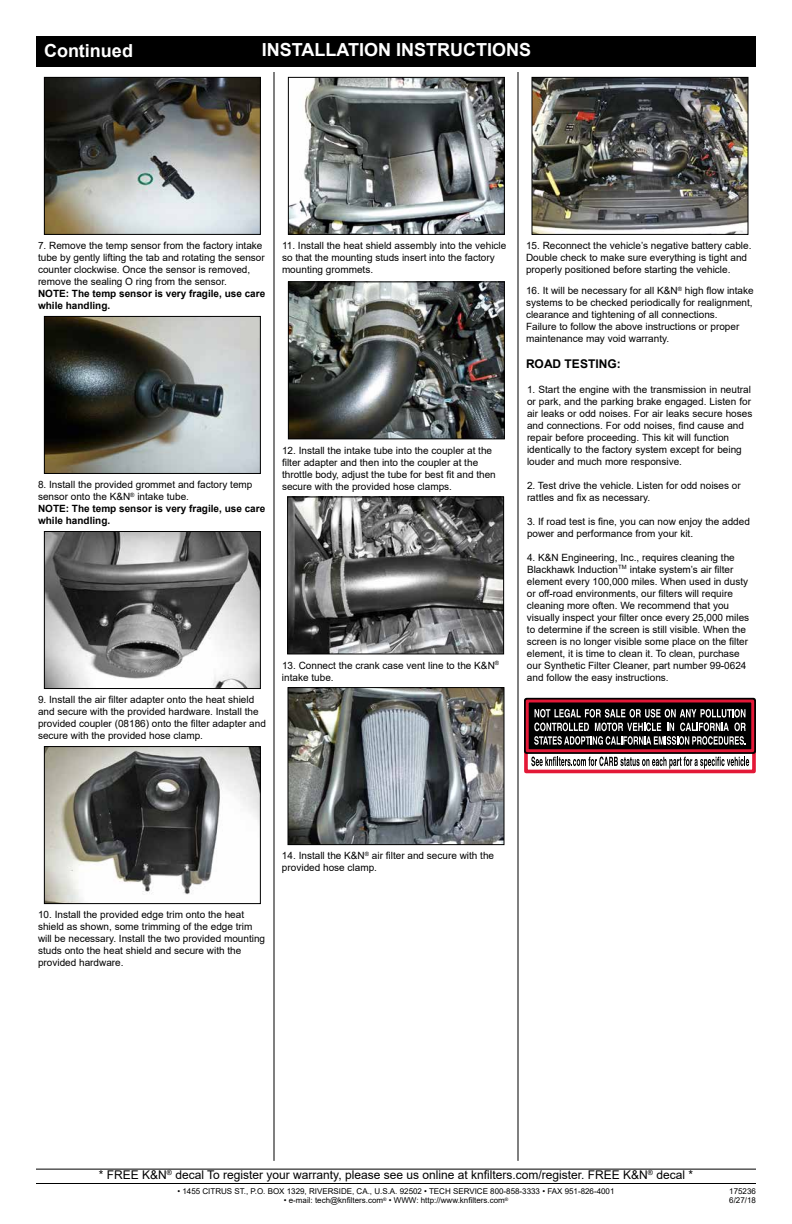
<style>
.page{position:relative;width:792px;height:1224px;background:#fff}
.page>*{position:absolute;margin:0;border:0;box-sizing:border-box;transform-origin:0 0}
.t1{font:700 18px "Arial";color:#fff}
.t2{font:12px "Arial";color:#000}
.t3{font:700 12px "Arial";color:#000}
.t4{font:10px/12px "Arial";color:#000}
.t5{font:700 10px/12px "Arial";color:#000}
.t6{font:8px/9.6px "Arial";color:#000}
.s1{font-weight:700}
</style>
<div class="page">
<div style="left:36px;top:36px;width:720px;height:31px;background:#000"></div>
<hr style="left:36px;top:1183px;width:720px;height:1px;background:#000">
<hr style="left:274px;top:72px;width:1px;height:1089px;background:#000">
<hr style="left:518px;top:72px;width:1px;height:1089px;background:#000">
<hr style="left:36px;top:1169px;width:720px;height:1px;background:#000">
<div style="left:524px;top:745px;width:232px;height:28px;border:4px solid #e31837"></div>
<div style="left:526px;top:700px;width:228px;height:51px;background:#000"></div>
<div style="left:524px;top:698px;width:232px;height:56px;border:5px solid #000"></div>
<div style="left:526px;top:700px;width:228px;height:52px;border:3px solid #e31837"></div>
<svg style="left:531px;top:757px;width:218px;height:12px"></svg>
<svg style="left:534px;top:709px;width:212px;height:36px"></svg>
<img style="left:46px;top:79px;width:213px;height:154px">
<div style="left:44px;top:77px;width:217px;height:158px;border:1px solid #000"></div>
<img style="left:46px;top:318px;width:213px;height:154px">
<div style="left:44px;top:316px;width:217px;height:158px;border:1px solid #000"></div>
<img style="left:46px;top:533px;width:213px;height:154px">
<div style="left:44px;top:531px;width:217px;height:158px;border:1px solid #000"></div>
<img style="left:46px;top:748px;width:213px;height:154px">
<div style="left:44px;top:746px;width:217px;height:158px;border:1px solid #000"></div>
<img style="left:290px;top:79px;width:213px;height:154px">
<div style="left:288px;top:77px;width:217px;height:158px;border:1px solid #000"></div>
<img style="left:290px;top:284px;width:213px;height:153px">
<div style="left:288px;top:282px;width:217px;height:157px;border:1px solid #000"></div>
<img style="left:289px;top:499px;width:213px;height:153px">
<div style="left:287px;top:497px;width:217px;height:157px;border:1px solid #000"></div>
<img style="left:290px;top:689px;width:212px;height:154px">
<div style="left:288px;top:687px;width:216px;height:158px;border:1px solid #000"></div>
<img style="left:534px;top:79px;width:212px;height:154px">
<div style="left:532px;top:77px;width:216px;height:158px;border:1px solid #000"></div>
<h1 class="t1" style="left:44px;top:38px;width:90px">Continued</h1>
<h1 class="t1" style="left:262px;top:37px;width:271px">INSTALLATION INSTRUCTIONS</h1>
<p class="t4" style="left:38px;top:239px;width:228px">7. Remove the temp sensor from the factory intake tube by gently lifting the tab and rotating the sensor counter clockwise. Once the sensor is removed, remove the sealing O ring from the sensor.</p>
<p class="t5" style="left:38px;top:288px;width:229px">NOTE: The temp sensor is very fragile, use care while handling.</p>
<p class="t4" style="left:282px;top:239px;width:226px">11. Install the heat shield assembly into the vehicle so that the mounting studs insert into the factory mounting grommets.</p>
<p class="t4" style="left:38px;top:479px;width:229px">8. Install the provided grommet and factory temp sensor onto the K&amp;N<sup>®</sup> intake tube.<br><span class="s1">NOTE: The temp sensor is very fragile, use care while handling.</span></p>
<p class="t4" style="left:282px;top:444px;width:215px">12. Install the intake tube into the coupler at the filter adapter and then into the coupler at the throttle body, adjust the tube for best fit and then secure with the provided hose clamps.</p>
<p class="t4" style="left:38px;top:694px;width:229px">9. Install the air filter adapter onto the heat shield and secure with the provided hardware. Install the provided coupler (08186) onto the filter adapter and secure with the provided hose clamp.</p>
<p class="t4" style="left:282px;top:659px;width:219px">13. Connect the crank case vent line to the K&amp;N<sup>® </sup>intake tube.</p>
<p class="t4" style="left:526px;top:239px;width:227px">15. Reconnect the vehicle’s negative battery cable.<br>Double check to make sure everything is tight and properly positioned before starting the vehicle.</p>
<p class="t4" style="left:526px;top:285px;width:229px">16. It will be necessary for all K&amp;N<sup>®</sup> high flow intake systems to be checked periodically for realignment, clearance and tightening of all connections.<br>Failure to follow the above instructions or proper maintenance may void warranty.</p>
<p class="t3" style="left:526px;top:356px;width:96px">ROAD TESTING:</p>
<p class="t4" style="left:527px;top:383px;width:227px">1. Start the engine with the transmission in neutral or park, and the parking brake engaged. Listen for air leaks or odd noises. For air leaks secure hoses and connections. For odd noises, find cause and repair before proceeding. This kit will function identically to the factory system except for being louder and much more responsive.</p>
<p class="t4" style="left:527px;top:479px;width:215px">2. Test drive the vehicle. Listen for odd noises or rattles and fix as necessary.</p>
<p class="t4" style="left:527px;top:515px;width:224px">3. If road test is fine, you can now enjoy the added power and performance from your kit.</p>
<p class="t4" style="left:527px;top:551px;width:224px">4. K&amp;N Engineering, Inc., requires cleaning the Blackhawk Induction<sup>TM</sup> intake system’s air filter element every 100,000 miles. When used in dusty or off-road environments, our filters will require cleaning more often. We recommend that you visually inspect your filter once every 25,000 miles to determine if the screen is still visible. When the screen is no longer visible some place on the filter element, it is time to clean it. To clean, purchase our Synthetic Filter Cleaner, part number 99-0624 and follow the easy instructions.</p>
<p class="t4" style="left:38px;top:909px;width:229px">10. Install the provided edge trim onto the heat shield as shown, some trimming of the edge trim will be necessary. Install the two provided mounting studs onto the heat shield and secure with the provided hardware.</p>
<p class="t4" style="left:282px;top:850px;width:214px">14. Install the K&amp;N<sup>®</sup> air filter and secure with the provided hose clamp.</p>
<p class="t2" style="left:99px;top:1167px;width:596px">* FREE K&amp;N<sup>®</sup> decal To register your warranty, please see us online at knfilters.com/register. FREE K&amp;N<sup>®</sup> decal *</p>
<p class="t6" style="left:177px;top:1186px;width:439px">• 1455 CITRUS ST., P.O. BOX 1329, RIVERSIDE, CA., U.S.A. 92502 • TECH SERVICE 800-858-3333 • FAX 951-826-4001</p>
<p class="t6" style="left:284px;top:1196px;width:226px">• e-mail: tech@knfilters.com<sup>®</sup> • WWW: http://www.knfilters.com<sup>®</sup></p>
<p class="t6" style="left:729px;top:1186px;width:28px">175236<br>6/27/18</p>
</div>
